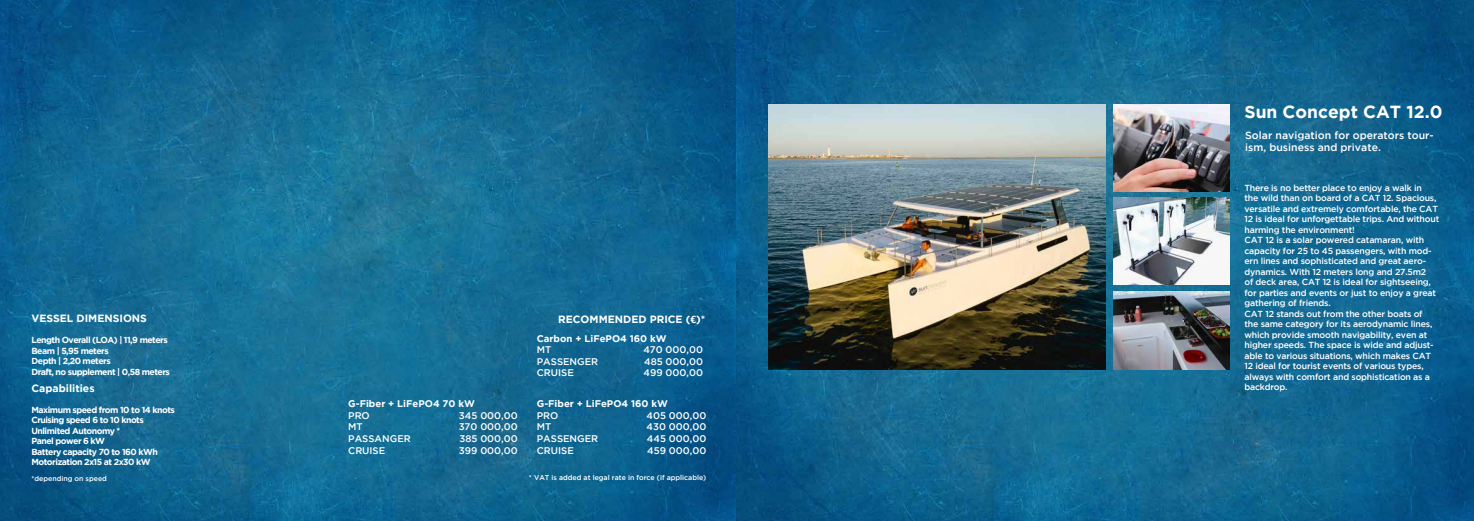
<style>
.page{position:relative;width:1474px;height:521px;background:#fff}
.page>*{position:absolute;margin:0;border:0;box-sizing:border-box;transform-origin:0 0}
.t1{font:700 17.5px "Gotham";color:#fff}
.t2{font:500 10.5px/12.6px "Gotham";color:#fff}
.t3{font:700 10.5px "Gotham";color:#fff}
.t4{font:500 9.62px "Gotham";color:#fff}
.t5{font:700 9.62px "Gotham";color:#fff}
.t6{font:500 8.75px/10.5px "Gotham";letter-spacing:-.02em;color:#fff}
.t7{font:700 8.75px/10.5px "Gotham";letter-spacing:-.06em;color:#fff}
.t8{font:500 7px "Gotham";color:#fff}
.s1{font-family:"Calibri";font-size:11.38px}
</style>
<div class="page">
<img style="left:0;top:0;width:1473px;height:521px">
<img style="left:768px;top:104px;width:337px;height:266px">
<img style="left:1113px;top:104px;width:115px;height:87px">
<img style="left:1113px;top:292px;width:115px;height:78px">
<img style="left:1113px;top:198px;width:115px;height:87px">
<p class="t3" style="left:32px;top:313px;width:117px">VESSEL DIMENSIONS</p>
<p class="t7" style="left:32px;top:335px;width:140px">Length Overall (LOA) | 11,9 meters<br>Beam | 5,95 meters<br>Depth | 2,20 meters<br>Draft, no supplement | 0,58 meters</p>
<p class="t3" style="left:32px;top:382px;width:65px">Capabilities</p>
<p class="t7" style="left:32px;top:404px;width:145px">Maximum speed from 10 to 14 knots<br>Cruising speed 6 to 10 knots<br>Unlimited Autonomy *<br>Panel power 6 kW<br>Battery capacity 70 to 160 kWh<br>Motorization 2x15 at 2x30 kW</p>
<p class="t8" style="left:32px;top:475px;width:77px">*depending on speed</p>
<p class="t5" style="left:348px;top:398px;width:128px">G-Fiber + LiFePO4 70 kW</p>
<p class="t4" style="left:348px;top:410px;width:23px">PRO</p>
<p class="t4" style="left:459px;top:410px;width:60px">345 000,00</p>
<p class="t4" style="left:348px;top:421px;width:16px">MT</p>
<p class="t4" style="left:458px;top:421px;width:61px">370 000,00</p>
<p class="t4" style="left:348px;top:433px;width:64px">PASSANGER</p>
<p class="t4" style="left:459px;top:433px;width:60px">385 000,00</p>
<p class="t4" style="left:348px;top:445px;width:39px">CRUISE</p>
<p class="t4" style="left:459px;top:445px;width:60px">399 000,00</p>
<p class="t3" style="left:558px;top:313px;width:149px">RECOMMENDED PRICE (<span class="s1">€</span>)*</p>
<p class="t5" style="left:537px;top:332px;width:131px">Carbon + LiFePO4 160 kW</p>
<p class="t4" style="left:537px;top:344px;width:16px">MT</p>
<p class="t4" style="left:643px;top:344px;width:61px">470 000,00</p>
<p class="t4" style="left:537px;top:356px;width:63px">PASSENGER</p>
<p class="t4" style="left:644px;top:356px;width:60px">485 000,00</p>
<p class="t4" style="left:537px;top:367px;width:39px">CRUISE</p>
<p class="t4" style="left:643px;top:367px;width:61px">499 000,00</p>
<p class="t5" style="left:537px;top:398px;width:133px">G-Fiber + LiFePO4 160 kW</p>
<p class="t4" style="left:537px;top:410px;width:23px">PRO</p>
<p class="t4" style="left:646px;top:410px;width:61px">405 000,00</p>
<p class="t4" style="left:537px;top:421px;width:16px">MT</p>
<p class="t4" style="left:646px;top:421px;width:61px">430 000,00</p>
<p class="t4" style="left:537px;top:433px;width:63px">PASSENGER</p>
<p class="t4" style="left:647px;top:433px;width:61px">445 000,00</p>
<p class="t4" style="left:537px;top:445px;width:39px">CRUISE</p>
<p class="t4" style="left:647px;top:445px;width:61px">459 000,00</p>
<p class="t8" style="left:529px;top:473px;width:179px">* VAT is added at legal rate in force (if applicable)</p>
<h1 class="t1" style="left:1244px;top:102px;width:199px">Sun Concept CAT 12.0</h1>
<p class="t2" style="left:1245px;top:129px;width:190px">Solar navigation for operators tour&shy;ism, business and private.</p>
<p class="t6" style="left:1244px;top:182px;width:196px">There is no better place to enjoy a walk in<br>the wild than on board of a CAT 12. Spacious, versatile and extremely comfortable, the CAT 12 is ideal for unforgettable trips. And without harming the environment!<br>CAT 12 is a solar powered catamaran, with capacity for 25 to 45 passengers, with mod&shy;ern lines and sophisticated and great aero&shy;dynamics. With 12 meters long and 27.5m2<br>of deck area, CAT 12 is ideal for sightseeing, for parties and events or just to enjoy a great gathering of friends.<br>CAT 12 stands out from the other boats of<br>the same category for its aerodynamic lines, which provide smooth navigability, even at higher speeds. The space is wide and adjust&shy;able to various situations, which makes CAT 12 ideal for tourist events of various types, always with comfort and sophistication as a backdrop.</p>
</div>
